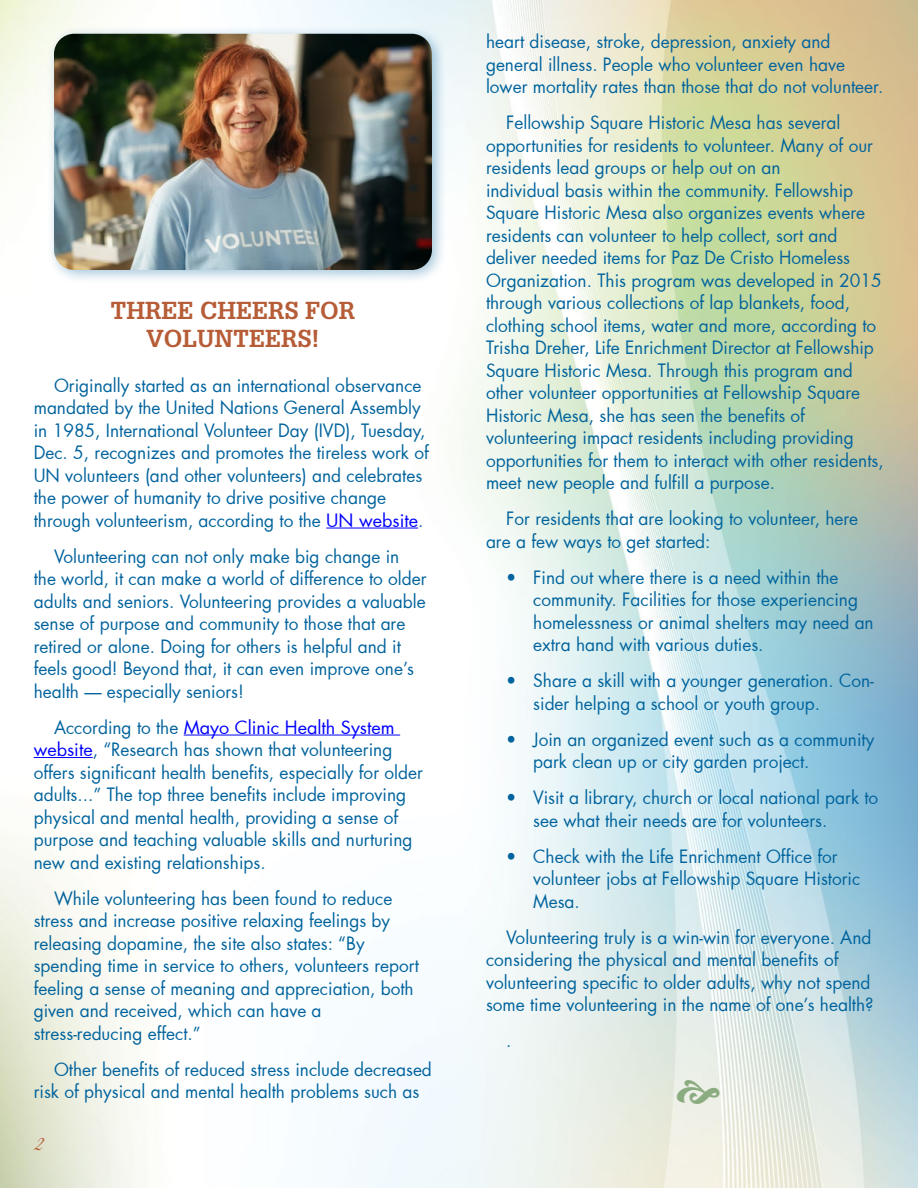
<style>
.page{position:relative;width:918px;height:1188px;background:#fff}
.page>*{position:absolute;margin:0;border:0;box-sizing:border-box;transform-origin:0 0}
.t1{font:700 24px/28.8px "Glypha";color:#b65c36;text-align:center}
.t2{font:21px "Great Vibes";color:#b65c36}
.t3{font:18px/22.5px "Futura";color:#00639d;scale:.96 1}
.s1{color:#00f}
</style>
<div class="page">
<img style="left:0;top:0;width:918px;height:1188px">
<hr style="left:326px;top:528px;width:92px;height:1px;background:#00f">
<hr style="left:184px;top:735px;width:216px;height:1px;background:#00f">
<hr style="left:34px;top:757px;width:59px;height:1px;background:#00f">
<div style="left:46px;top:26px;width:401px;height:259px;background:#00639d;opacity:.35"></div>
<img style="left:54px;top:34px;width:378px;height:236px">
<svg style="left:677px;top:1080px;width:43px;height:24px"></svg>
<h1 class="t1" style="left:110px;top:295px;width:246px">THREE CHEERS FOR<br>VOLUNTEERS!</h1>
<p class="t3" style="left:34px;top:373px;width:413px;text-indent:20px">Originally started as an international observance mandated by the United Nations General Assembly in 1985, International Volunteer Day (IVD), Tuesday, Dec. 5, recognizes and promotes the tireless work of UN volunteers (and other volunteers) and celebrates the power of humanity to drive positive change through volunteerism, according to the <span class="s1">UN website</span>.</p>
<p class="t3" style="left:34px;top:544px;width:411px;text-indent:20px">Volunteering can not only make big change in<br>the world, it can make a world of difference to older adults and seniors. Volunteering provides a valuable sense of purpose and community to those that are retired or alone. Doing for others is helpful and it feels good! Beyond that, it can even improve one’s health — especially seniors!</p>
<p class="t3" style="left:34px;top:715px;width:407px;text-indent:20px">According to the <span class="s1">Mayo Clinic Health System website</span>, “Research has shown that volunteering offers significant health benefits, especially for older adults...” The top three benefits include improving physical and mental health, providing a sense of purpose and teaching valuable skills and nurturing new and existing relationships.</p>
<p class="t3" style="left:34px;top:886px;width:403px;text-indent:20px">While volunteering has been found to reduce stress and increase positive relaxing feelings by releasing dopamine, the site also states: “By spending time in service to others, volunteers report feeling a sense of meaning and appreciation, both given and received, which can have a stress-reducing effect.”</p>
<p class="t3" style="left:34px;top:1057px;width:416px;text-indent:20px">Other benefits of reduced stress include decreased risk of physical and mental health problems such as</p>
<p class="t2" style="left:34px;top:1133px;width:12px">2</p>
<p class="t3" style="left:486px;top:30px;width:415px">heart disease, stroke, depression, anxiety and general illness. People who volunteer even have lower mortality rates than those that do not volunteer.</p>
<p class="t3" style="left:486px;top:111px;width:416px;text-indent:20px">Fellowship Square Historic Mesa has several opportunities for residents to volunteer. Many of our residents lead groups or help out on an<br>individual basis within the community. Fellowship Square Historic Mesa also organizes events where residents can volunteer to help collect, sort and deliver needed items for Paz De Cristo Homeless Organization. This program was developed in 2015 through various collections of lap blankets, food, clothing school items, water and more, according to Trisha Dreher, Life Enrichment Director at Fellowship Square Historic Mesa. Through this program and other volunteer opportunities at Fellowship Square Historic Mesa, she has seen the benefits of volunteering impact residents including providing opportunities for them to interact with other residents, meet new people and fulfill a purpose.</p>
<p class="t3" style="left:486px;top:507px;width:389px;text-indent:20px">For residents that are looking to volunteer, here are a few ways to get started:</p>
<p class="t3" style="left:533px;top:566px;width:356px;text-indent:-27px">• Find out where there is a need within the community. Facilities for those experiencing homelessness or animal shelters may need an extra hand with various duties.</p>
<p class="t3" style="left:533px;top:669px;width:356px;text-indent:-27px">• Share a skill with a younger generation. Con&shy;sider helping a school or youth group.</p>
<p class="t3" style="left:533px;top:728px;width:357px;text-indent:-27px">• Join an organized event such as a community park clean up or city garden project.</p>
<p class="t3" style="left:533px;top:786px;width:361px;text-indent:-27px">• Visit a library, church or local national park to see what their needs are for volunteers.</p>
<p class="t3" style="left:533px;top:845px;width:342px;text-indent:-27px">• Check with the Life Enrichment Office for volunteer jobs at Fellowship Square Historic<br>Mesa.</p>
<p class="t3" style="left:486px;top:926px;width:405px;text-indent:20px">Volunteering truly is a win-win for everyone. And considering the physical and mental benefits of volunteering specific to older adults, why not spend some time volunteering in the name of one’s health?</p>
<p class="t3" style="left:506px;top:1029px;width:7px">.</p>
</div>
